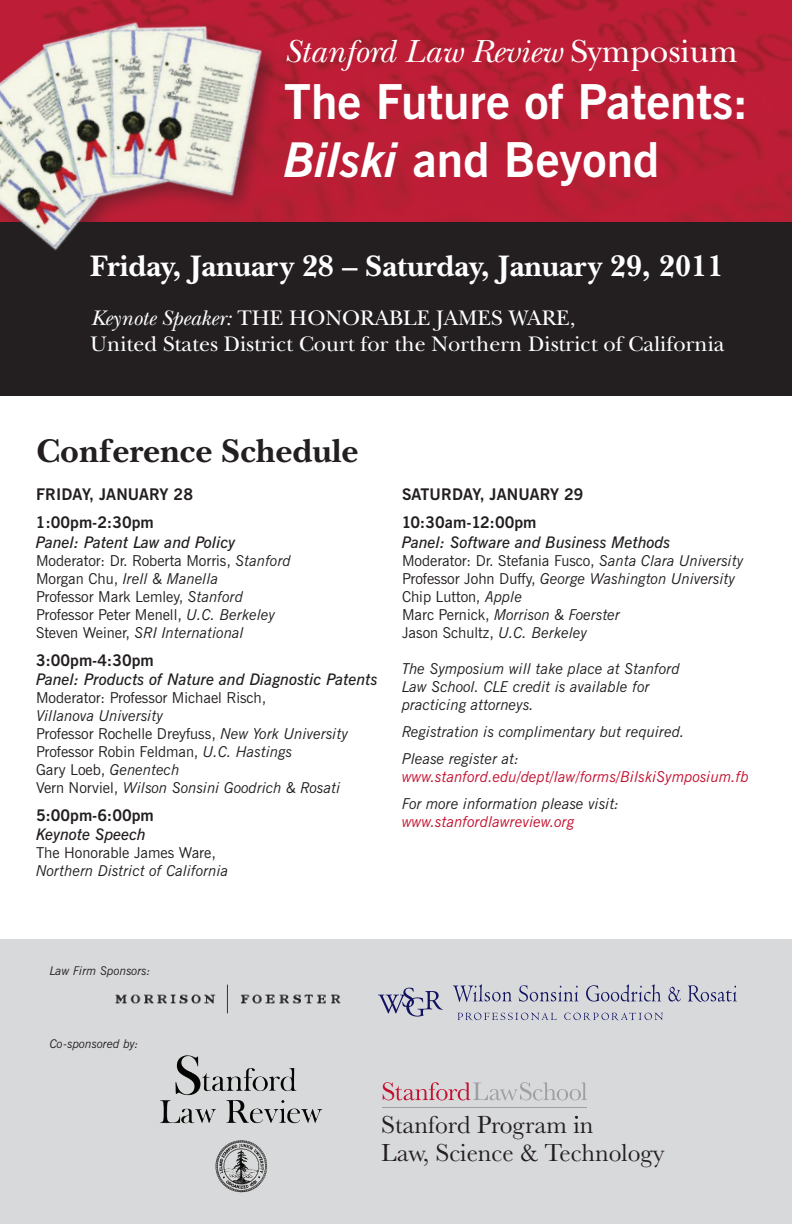
<style>
.page{position:relative;width:792px;height:1224px;background:#fff}
.page>*{position:absolute;margin:0;border:0;box-sizing:border-box;transform-origin:0 0}
.t1{font:700 48px/57.6px "News Gothic BT";color:#fff}
.t2{font:700 34.4px "New Baskerville";color:#231f20}
.t3{font:italic 33.4px "New Baskerville";color:#fff}
.t4{font:700 31px "New Baskerville";color:#fff}
.t5{font:25.6px/27.3px "Baskerville";color:#231f20}
.t6{font:22px/26.4px "New Baskerville";color:#fff}
.t7{font:italic 600 16px "News Gothic BT";color:#231f20}
.t8{font:16px "News Gothic Bd BT";color:#231f20}
.t9{font:15px/18px "News Gothic BT";color:#231f20}
.t10{font:italic 15px/18px "News Gothic BT";color:#231f20}
.t11{font:italic 15px "News Gothic BT";color:#c3102f}
.t12{font:italic 12px "News Gothic BT";color:#231f20}
.s1{font-style:normal}
.s2{font-style:italic}
</style>
<div class="page">
<div style="left:0;top:939px;width:792px;height:285px;background:#d8d9db"></div>
<img style="left:159px;top:1055px;width:164px;height:138px">
<svg style="left:383px;top:1082px;width:204px;height:18px"></svg>
<hr style="left:383px;top:1107px;width:204px;height:1px;background:#9d9fa2">
<img style="left:115px;top:984px;width:226px;height:30px">
<svg style="left:453px;top:984px;width:59px;height:18px"></svg>
<svg style="left:519px;top:985px;width:60px;height:17px"></svg>
<svg style="left:586px;top:984px;width:75px;height:18px"></svg>
<svg style="left:668px;top:987px;width:13px;height:15px"></svg>
<svg style="left:688px;top:985px;width:49px;height:17px"></svg>
<svg style="left:458px;top:1013px;width:99px;height:7px"></svg>
<svg style="left:564px;top:1013px;width:99px;height:7px"></svg>
<svg style="left:378px;top:988px;width:65px;height:29px"></svg>
<div style="left:0;top:221px;width:792px;height:175px;background:#231f20"></div>
<img style="left:319px;top:0;width:473px;height:222px">
<img style="left:0;top:0;width:319px;height:251px">
<h3 class="t3" style="left:284px;top:32px;width:455px">Stanford Law Review <span class="s1">Symposium</span></h3>
<h1 class="t1" style="left:284px;top:73px;width:466px">The Future of Patents:<br><span class="s2">Bilski</span> and Beyond</h1>
<h3 class="t4" style="left:90px;top:248px;width:635px">Friday, January 28 – Saturday, January 29, 2011</h3>
<h3 class="t6" style="left:90px;top:305px;width:636px"><span class="s2">Keynote Speaker:</span> THE Honorable James Ware,<br>United States District Court for the Northern District of California</h3>
<h2 class="t2" style="left:36px;top:430px;width:324px">Conference Schedule</h2>
<p class="t8" style="left:36px;top:484px;width:114px">FRIDAY, JANUARY</p>
<p class="t8" style="left:174px;top:484px;width:21px">28</p>
<p class="t8" style="left:36px;top:512px;width:119px">1:00PM-2:30PM</p>
<p class="t7" style="left:36px;top:532px;width:201px">Panel: Patent Law and Policy</p>
<p class="t9" style="left:36px;top:551px;width:257px">Moderator: Dr. Roberta Morris, <span class="s2">Stanford </span>Morgan Chu, <span class="s2">Irell &amp; Manella<br></span>Professor Mark Lemley, <span class="s2">Stanford </span>Professor Peter Menell, <span class="s2">U.C. Berkeley </span>Steven Weiner, <span class="s2">SRI International</span></p>
<p class="t8" style="left:36px;top:649px;width:119px">3:00PM-4:30PM</p>
<p class="t7" style="left:36px;top:670px;width:343px">Panel: Products of Nature and Diagnostic Patents</p>
<p class="t9" style="left:36px;top:689px;width:232px">Moderator: Professor Michael Risch,</p>
<p class="t10" style="left:36px;top:707px;width:314px">Villanova University<br><span class="s1">Professor Rochelle Dreyfuss,</span> New York University <span class="s1">Professor Robin Feldman,</span> U.C. Hastings<br><span class="s1">Gary Loeb,</span> Genentech<br><span class="s1">Vern Norviel,</span> Wilson Sonsini Goodrich &amp; Rosati</p>
<p class="t8" style="left:36px;top:805px;width:119px">5:00PM-6:00PM</p>
<p class="t7" style="left:36px;top:825px;width:112px">Keynote Speech</p>
<p class="t9" style="left:36px;top:844px;width:181px">The Honorable James Ware,</p>
<p class="t10" style="left:36px;top:862px;width:194px">Northern District of California</p>
<p class="t8" style="left:402px;top:484px;width:50px">SATURDAY</p>
<p class="t8" style="left:480px;top:484px;width:61px">, JANUARY</p>
<p class="t8" style="left:564px;top:484px;width:21px">29</p>
<p class="t8" style="left:402px;top:512px;width:136px">10:30AM-12:00PM</p>
<p class="t7" style="left:402px;top:532px;width:270px">Panel: Software and Business Methods</p>
<p class="t9" style="left:402px;top:551px;width:343px">Moderator: Dr. Stefania Fusco, <span class="s2">Santa Clara University </span>Professor John Duffy, <span class="s2">George Washington University </span>Chip Lutton, <span class="s2">Apple<br></span>Marc Pernick, <span class="s2">Morrison &amp; Foerster<br></span>Jason Schultz, <span class="s2">U.C. Berkeley</span></p>
<p class="t10" style="left:402px;top:659px;width:280px">The Symposium will take place at Stanford<br>Law School. CLE credit is available for practicing attorneys.</p>
<p class="t10" style="left:402px;top:718px;width:284px;line-height:27px">Registration is complimentary but required.<br>Please register at:</p>
<p class="t11" style="left:402px;top:767px;width:349px">www.stanford.edu/dept/law/forms/BilskiSymposium.fb</p>
<p class="t10" style="left:402px;top:794px;width:219px">For more information please visit:</p>
<p class="t11" style="left:402px;top:812px;width:174px">www.stanfordlawreview.org</p>
<p class="t12" style="left:50px;top:964px;width:102px">Law Firm Sponsors:</p>
<p class="t12" style="left:50px;top:1037px;width:90px">Co-sponsored by:</p>
<h3 class="t5" style="left:381px;top:1111px;width:285px">Stanford Program in<br>Law, Science &amp; Technology</h3>
</div>
